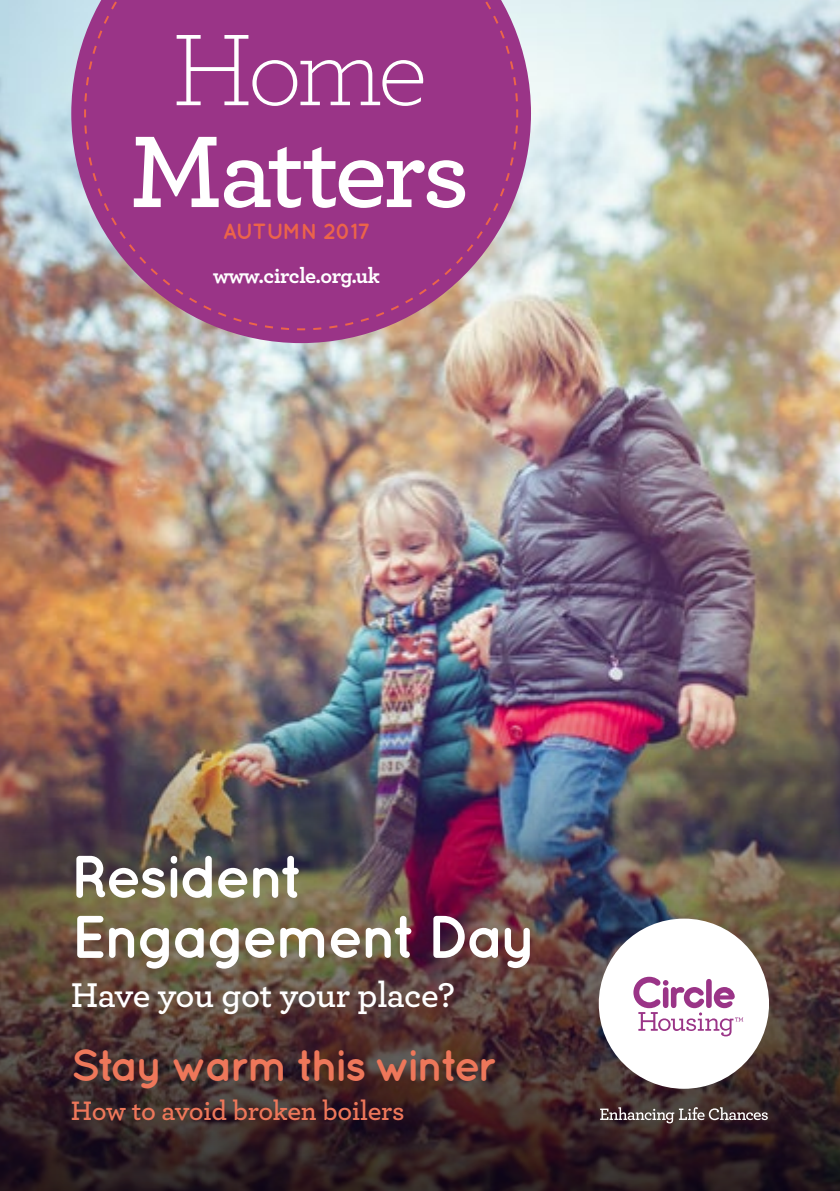
<style>
.page{position:relative;width:840px;height:1191px;background:#fff}
.page>*{position:absolute;margin:0;border:0;box-sizing:border-box;transform-origin:0 0}
.t1{font:600 106.6px "Archer";letter-spacing:-.035em;color:#fff}
.t2{font:300 106.6px "Archer";color:#fff}
.t3{font:700 60px/60px "Quicksand";letter-spacing:-.06em;color:#fff}
.t4{font:700 44px "Quicksand";letter-spacing:-.065em;color:#ee775a}
.t5{font:600 36px "Archer";letter-spacing:-.02em;color:#fff}
.t6{font:600 28px "Archer";letter-spacing:-.01em;color:#ee775a}
.t7{font:700 22px "Archer";letter-spacing:-.025em;color:#fff}
.t8{font:700 22px "Quicksand";letter-spacing:-.03em;color:#ec644a}
</style>
<div class="page">
<img style="left:0;top:0;width:839px;height:692px">
<img style="left:0;top:692px;width:839px;height:499px">
<svg style="left:599px;top:1107px;width:168px;height:16px;background:#6b5e5e"></svg>
<svg style="left:598px;top:918px;width:170px;height:170px"></svg>
<svg style="left:71px;top:0;width:459px;height:343px;background:#bda5b8"></svg>
<svg style="left:83px;top:0;width:436px;height:331px;background:#9e428b"></svg>
<p class="t2" style="left:171px;top:0;width:258px">Home</p>
<p class="t1" style="left:130px;top:92px;width:341px">Matters</p>
<p class="t8" style="left:223px;top:218px;width:149px">AUTUMN 2017</p>
<p class="t7" style="left:213px;top:258px;width:168px">www.circle.org.uk</p>
<p class="t3" style="left:71px;top:845px;width:467px">Resident<br>Engagement Day</p>
<p class="t5" style="left:71px;top:967px;width:385px">Have you got your place?</p>
<p class="t4" style="left:71px;top:1039px;width:427px">Stay warm this winter</p>
<p class="t6" style="left:71px;top:1089px;width:335px">How to avoid broken boilers</p>
</div>
